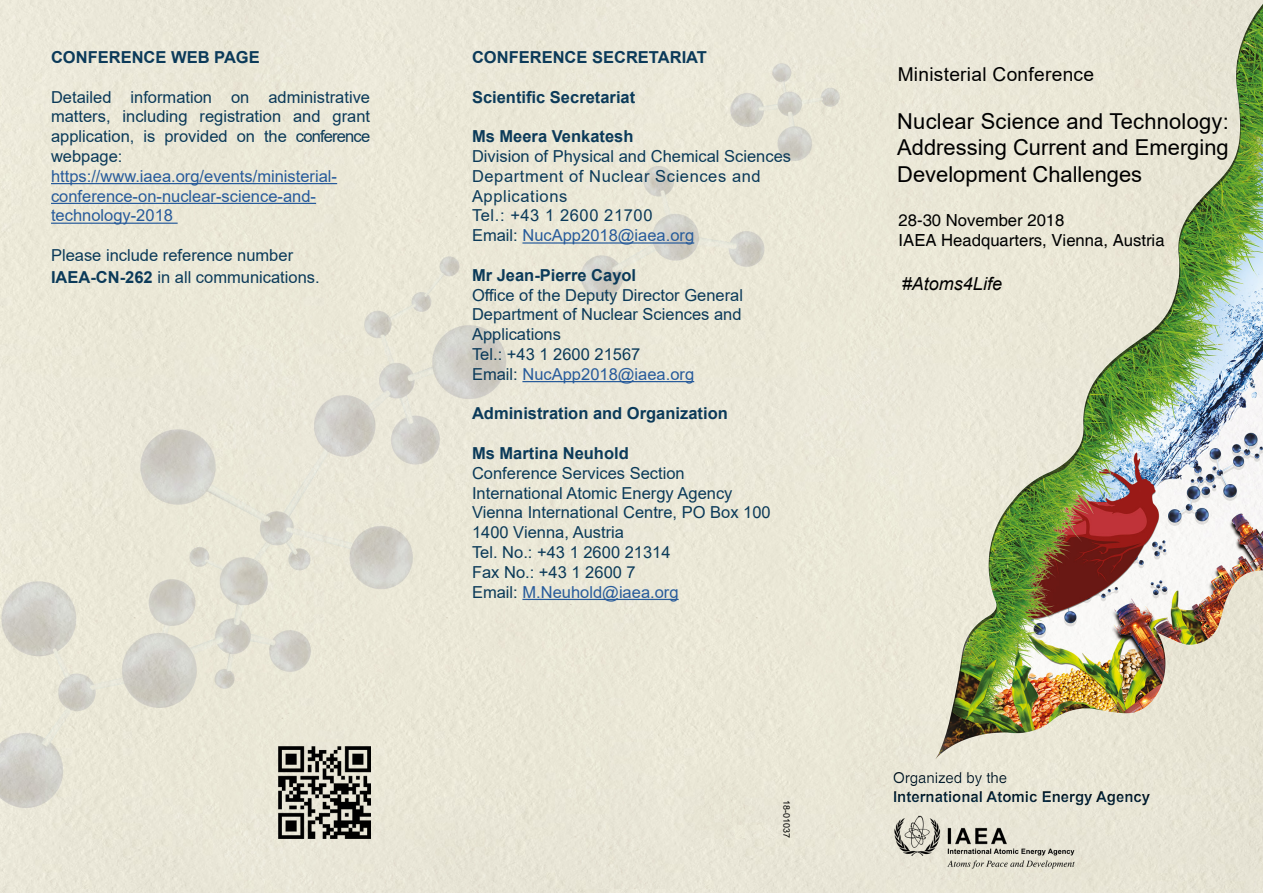
<style>
.page{position:relative;width:1263px;height:893px;background:#fff}
.page>*{position:absolute;margin:0;border:0;box-sizing:border-box;transform-origin:0 0}
.t1{font:21.9px "Arial";color:#000}
.t2{font:19.2px "Arial";letter-spacing:.015em;color:#000}
.t3{font:italic 18px "Arial";color:#000}
.t4{font:16.65px "Helvetica";color:#000}
.t5{font:16.5px/19.8px "Arial";color:#0b3a59;text-align:justify}
.t6{font:16.5px "Arial";color:#275b9b}
.t7{font:700 16.5px "Arial";color:#0b3a59}
.t8{font:16.5px "Arial";letter-spacing:.035em;color:#0b3a59}
.t9{font:700 15px "Arial";color:#0b3a59}
.t10{font:15px "Helvetica";color:#0b3a59}
.t11{font:9px "Arial";color:#000}
.s1{font-weight:700}
.s2{color:#0b3a59}
</style>
<div class="page">
<img style="left:0;top:0;width:1263px;height:893px">
<div style="left:882px;top:768px;width:302px;height:48px;background:#000;opacity:.75"></div>
<img style="left:893px;top:814px;width:184px;height:56px">
<hr style="left:51px;top:183px;width:286px;height:1px;background:#275b9b">
<hr style="left:51px;top:203px;width:265px;height:1px;background:#275b9b">
<hr style="left:51px;top:223px;width:127px;height:1px;background:#275b9b">
<hr style="left:522px;top:242px;width:172px;height:2px;background:#275b9b">
<hr style="left:522px;top:381px;width:172px;height:1px;background:#275b9b">
<hr style="left:522px;top:599px;width:157px;height:1px;background:#275b9b">
<img style="left:278px;top:747px;width:92px;height:92px">
<p class="t7" style="left:51px;top:46px;width:210px">CONFERENCE WEB PAGE</p>
<p class="t5" style="left:51px;top:87px;width:321px">Detailed information on administrative matters, including registration and grant application, is provided on the conference webpage:</p>
<p class="t6" style="left:51px;top:165px;width:288px">https://www.iaea.org/events/ministerial-</p>
<p class="t6" style="left:51px;top:184px;width:267px">conference-on-nuclear-science-and-</p>
<p class="t6" style="left:51px;top:204px;width:123px">technology-2018</p>
<p class="t5" style="left:51px;top:245px;width:244px">Please include reference number</p>
<p class="t5" style="left:51px;top:267px;width:270px"><span class="s1">IAEA-CN-262</span> in all communications.</p>
<p class="t7" style="left:472px;top:46px;width:236px">CONFERENCE SECRETARIAT</p>
<p class="t7" style="left:472px;top:85px;width:165px">Scientific Secretariat</p>
<p class="t7" style="left:472px;top:125px;width:163px">Ms Meera Venkatesh</p>
<p class="t5" style="left:472px;top:146px;width:321px">Division of Physical and Chemical Sciences</p>
<p class="t8" style="left:472px;top:165px;width:290px">Department of Nuclear Sciences and</p>
<p class="t8" style="left:472px;top:184px;width:97px">Applications</p>
<p class="t8" style="left:472px;top:204px;width:182px">Tel.: +43 1 2600 21700</p>
<p class="t6" style="left:472px;top:224px;width:224px"><span class="s2">Email:</span> NucApp2018@iaea.org</p>
<p class="t7" style="left:472px;top:263px;width:166px">Mr Jean-Pierre Cayol</p>
<p class="t5" style="left:472px;top:285px;width:273px">Office of the Deputy Director General</p>
<p class="t5" style="left:472px;top:305px;width:271px">Department of Nuclear Sciences and</p>
<p class="t5" style="left:472px;top:324px;width:90px">Applications</p>
<p class="t5" style="left:472px;top:344px;width:170px">Tel.: +43 1 2600 21567</p>
<p class="t6" style="left:472px;top:363px;width:224px"><span class="s2">Email:</span> NucApp2018@iaea.org</p>
<p class="t7" style="left:472px;top:402px;width:257px">Administration and Organization</p>
<p class="t7" style="left:472px;top:442px;width:158px">Ms Martina Neuhold</p>
<p class="t5" style="left:472px;top:463px;width:214px">Conference Services Section</p>
<p class="t5" style="left:472px;top:483px;width:262px">International Atomic Energy Agency</p>
<p class="t5" style="left:472px;top:503px;width:300px">Vienna International Centre, PO Box 100</p>
<p class="t5" style="left:472px;top:522px;width:153px">1400 Vienna, Austria</p>
<p class="t5" style="left:472px;top:542px;width:200px">Tel. No.: +43 1 2600 21314</p>
<p class="t5" style="left:472px;top:562px;width:165px">Fax No.: +43 1 2600 7</p>
<p class="t6" style="left:472px;top:580px;width:208px"><span class="s2">Email:</span> M.Neuhold@iaea.org</p>
<p class="t11" style="left:793px;top:800px;width:40px;rotate:90deg">18-01037</p>
<p class="t2" style="left:898px;top:61px;width:198px">Ministerial Conference</p>
<p class="t1" style="left:897px;top:106px;width:333px">Nuclear Science and Technology:</p>
<p class="t1" style="left:897px;top:132px;width:333px">Addressing Current and Emerging</p>
<p class="t1" style="left:897px;top:159px;width:246px">Development Challenges</p>
<p class="t4" style="left:898px;top:211px;width:167px">28-30 November 2018</p>
<p class="t4" style="left:898px;top:230px;width:267px">IAEA Headquarters, Vienna, Austria</p>
<p class="t3" style="left:902px;top:272px;width:102px">#Atoms4Life</p>
<p class="t10" style="left:893px;top:769px;width:116px">Organized by the</p>
<p class="t9" style="left:893px;top:786px;width:259px">International Atomic Energy Agency</p>
</div>
